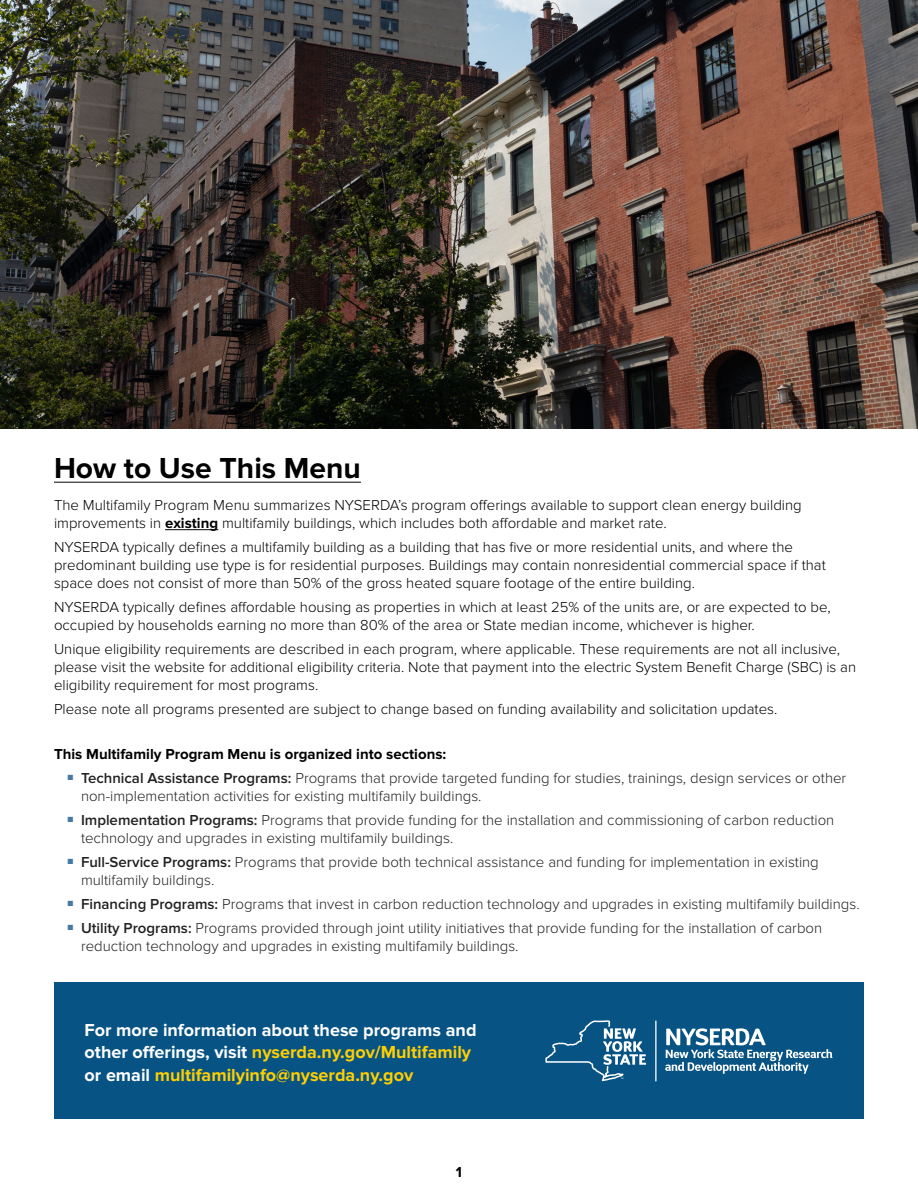
<style>
.page{position:relative;width:918px;height:1188px;background:#fff}
.page>*{position:absolute;margin:0;border:0;box-sizing:border-box;transform-origin:0 0}
.Headline{font:700 30px "Proxima Nova";color:#000}
.t1{font:700 18px/22.5px "Proxima Nova";color:#fff}
.Body{font:300 15px/18px "Proxima Nova";color:#000}
.t2{font:300 15px/18px "Proxima Nova";color:#222121}
.Sub_2{font:700 15px "Proxima Nova";color:#000}
.s1{font-weight:700}
.s2{font-weight:600}
.s3{color:#ffcf01}
</style>
<div class="page">
<hr style="left:54px;top:482px;width:307px;height:1px;background:#000">
<hr style="left:165px;top:529px;width:53px;height:1px;background:#000">
<img style="left:0;top:0;width:918px;height:428px">
<div style="left:54px;top:983px;width:810px;height:136px;background:#075384"></div>
<hr style="left:655px;top:1020px;width:2px;height:61px;background:#fff">
<svg style="left:545px;top:1020px;width:101px;height:61px"></svg>
<svg style="left:665px;top:1028px;width:168px;height:46px"></svg>
<p class="Headline" style="left:54px;top:451px;width:308px">How to Use This Menu</p>
<p class="Body" style="left:54px;top:496px;width:749px">The Multifamily Program Menu summarizes NYSERDA’s program offerings available to support clean energy building improvements in <span class="s1">existing</span> multifamily buildings, which includes both affordable and market rate.</p>
<p class="Body" style="left:54px;top:538px;width:773px">NYSERDA typically defines a multifamily building as a building that has five or more residential units, and where the predominant building use type is for residential purposes. Buildings may contain nonresidential commercial space if that space does not consist of more than 50% of the gross heated square footage of the entire building.</p>
<p class="Body" style="left:54px;top:598px;width:778px">NYSERDA typically defines affordable housing as properties in which at least 25% of the units are, or are expected to be, occupied by households earning no more than 80% of the area or State median income, whichever is higher.</p>
<p class="Body" style="left:54px;top:640px;width:804px">Unique eligibility requirements are described in each program, where applicable. These requirements are not all inclusive, please visit the website for additional eligibility criteria. Note that payment into the electric System Benefit Charge (SBC) is an eligibility requirement for most programs.</p>
<p class="Body" style="left:54px;top:700px;width:725px">Please note all programs presented are subject to change based on funding availability and solicitation updates.</p>
<p class="Sub_2" style="left:54px;top:745px;width:394px">This Multifamily Program Menu is organized into sections:</p>
<p class="t2" style="left:81px;top:769px;width:767px;text-indent:-14px"><sup>■</sup> <span class="s2">Technical Assistance Programs:</span> Programs that provide targeted funding for studies, trainings, design services or other non-implementation activities for existing multifamily buildings.</p>
<p class="t2" style="left:81px;top:811px;width:755px;text-indent:-14px"><sup>■</sup> <span class="s2">Implementation Programs:</span> Programs that provide funding for the installation and commissioning of carbon reduction technology and upgrades in existing multifamily buildings.</p>
<p class="t2" style="left:81px;top:853px;width:739px;text-indent:-14px"><sup>■</sup> <span class="s2">Full-Service Programs:</span> Programs that provide both technical assistance and funding for implementation in existing multifamily buildings.</p>
<p class="t2" style="left:68px;top:895px;width:794px"><sup>■</sup> <span class="s2">Financing Programs:</span> Programs that invest in carbon reduction technology and upgrades in existing multifamily buildings.</p>
<p class="t2" style="left:81px;top:919px;width:743px;text-indent:-14px"><sup>■</sup> <span class="s2">Utility Programs:</span> Programs provided through joint utility initiatives that provide funding for the installation of carbon reduction technology and upgrades in existing multifamily buildings.</p>
<p class="t1" style="left:85px;top:1019px;width:393px">For more information about these programs and other offerings, visit <span class="s3">nyserda.ny.gov/Multifamily </span>or email <span class="s3">multifamilyinfo@nyserda.ny.gov</span></p>
<p class="Sub_2" style="left:456px;top:1163px;width:8px">1</p>
</div>
